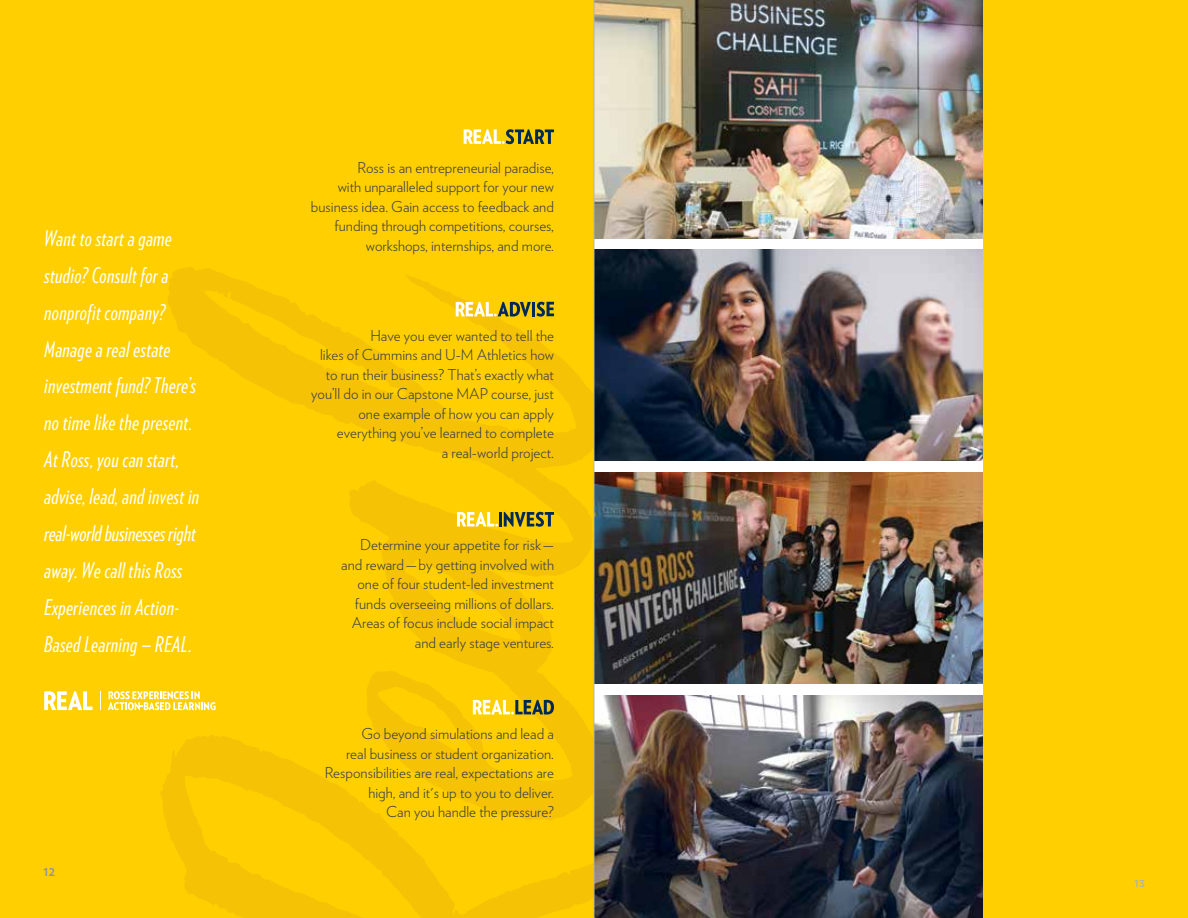
<style>
.page{position:relative;width:1188px;height:918px;background:#fff}
.page>*{position:absolute;margin:0;border:0;box-sizing:border-box;transform-origin:0 0}
.t1{font:italic 21.6px/36.9px "Verlag Compressed";letter-spacing:.02em;color:#fff}
.t2{font:300 15px/19.5px "Verlag";color:#3c4047;text-align:right}
.t3{font:700 13.5px "Verlag";color:#939598}
.t4{font:700 12px "Verlag";color:#b1b4b6}
</style>
<div class="page">
<div style="left:0;top:0;width:594px;height:918px;background:#ffcf01"></div>
<svg style="left:160px;top:267px;width:434px;height:651px"></svg>
<svg style="left:464px;top:129px;width:90px;height:15px"></svg>
<svg style="left:456px;top:302px;width:75px;height:15px"></svg>
<hr style="left:532px;top:302px;width:3px;height:14px;background:#002957">
<svg style="left:537px;top:302px;width:17px;height:15px"></svg>
<svg style="left:473px;top:700px;width:81px;height:15px"></svg>
<svg style="left:457px;top:512px;width:41px;height:14px"></svg>
<hr style="left:499px;top:512px;width:3px;height:14px;background:#002957">
<svg style="left:504px;top:512px;width:50px;height:15px"></svg>
<svg style="left:108px;top:691px;width:108px;height:19px"></svg>
<svg style="left:100px;top:691px;width:1px;height:19px"></svg>
<svg style="left:44px;top:691px;width:49px;height:19px"></svg>
<img style="left:595px;top:249px;width:388px;height:211px">
<img style="left:595px;top:695px;width:388px;height:223px">
<img style="left:595px;top:473px;width:388px;height:211px">
<img style="left:595px;top:0;width:388px;height:238px">
<div style="left:983px;top:0;width:205px;height:918px;background:#ffcf01"></div>
<hr style="left:594px;top:0;width:1px;height:918px;background:#b1b4b6">
<p class="t1" style="left:44px;top:219px;width:157px">Want to start a game studio? Consult for a nonprofit company?<br>Manage a real estate investment fund? There’s no time like the present.<br>At Ross, you can start, advise, lead, and invest in real-world businesses right away. We call this Ross<br>Experiences in Action-<br>Based Learning — REAL.</p>
<p class="t3" style="left:43px;top:861px;width:13px">12</p>
<p class="t2" style="left:311px;top:157px;width:245px">Ross is an entrepreneurial paradise,<br>with unparalleled support for your new business idea. Gain access to feedback and funding through competitions, courses, workshops, internships, and more.</p>
<p class="t2" style="left:311px;top:325px;width:244px">Have you ever wanted to tell the<br>likes of Cummins and U-M Athletics how to run their business? That’s exactly what you’ll do in our Capstone MAP course, just one example of how you can apply everything you’ve learned to complete<br>a real-world project.</p>
<p class="t2" style="left:341px;top:534px;width:214px">Determine your appetite for risk — and reward — by getting involved with one of four student-led investment funds overseeing millions of dollars.<br>Areas of focus include social impact and early stage ventures.</p>
<p class="t2" style="left:325px;top:723px;width:231px">Go beyond simulations and lead a<br>real business or student organization.<br>Responsibilities are real, expectations are high, and it's up to you to deliver.<br>Can you handle the pressure?</p>
<p class="t4" style="left:1134px;top:873px;width:12px">13</p>
</div>
